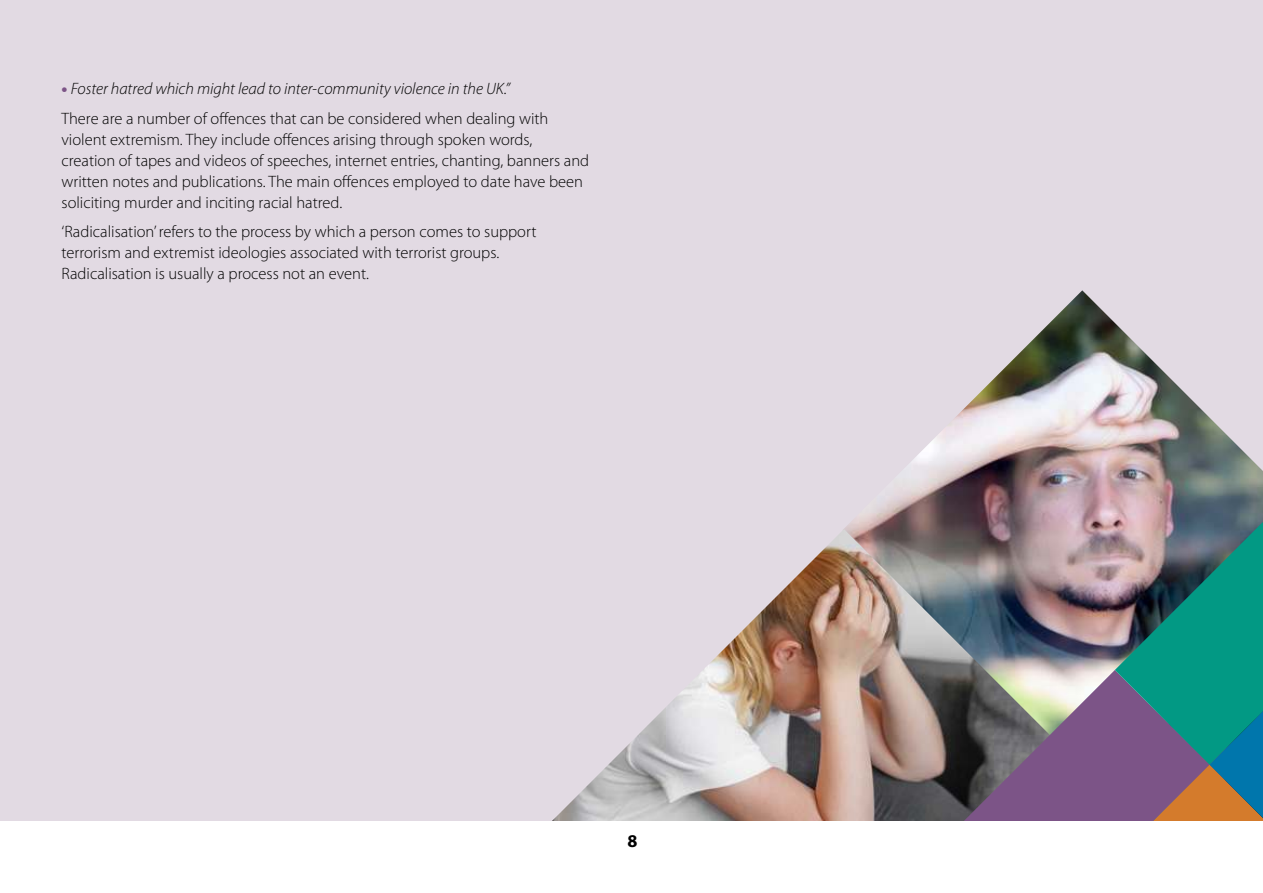
<style>
.page{position:relative;width:1263px;height:893px;background:#fff}
.page>*{position:absolute;margin:0;border:0;box-sizing:border-box;transform-origin:0 0}
.t1{font:700 18px "Myriad Pro";color:#000}
.t2{font:300 16.5px/21px "Myriad Pro";color:#000}
.t3{font:italic 300 16.5px/29.5px "Myriad Pro";color:#000}
.s1{font-weight:900;font-style:normal;color:#7c5487}
.s2{font-style:normal}
</style>
<div class="page">
<div style="left:0;top:0;width:1263px;height:844px;background:#e2dae3"></div>
<img style="left:844px;top:290px;width:419px;height:380px">
<img style="left:545px;top:529px;width:514px;height:293px">
<svg style="left:922px;top:670px;width:193px;height:152px;background:#796979"></svg>
<svg style="left:1115px;top:522px;width:148px;height:300px;background:#427c7c"></svg>
<div style="left:0;top:822px;width:1263px;height:71px;background:#fff"></div>
<p class="t3" style="left:62px;top:75px;width:488px"><span class="s1">•</span> Foster hatred which might lead to inter-community violence in the UK.”<br><span class="s2">There are a number of offences that can be considered when dealing with</span></p>
<p class="t2" style="left:62px;top:130px;width:529px">violent extremism. They include offences arising through spoken words, creation of tapes and videos of speeches, internet entries, chanting, banners and written notes and publications. The main offences employed to date have been soliciting murder and inciting racial hatred.</p>
<p class="t2" style="left:62px;top:222px;width:476px">‘Radicalisation’ refers to the process by which a person comes to support terrorism and extremist ideologies associated with terrorist groups.<br>Radicalisation is usually a process not an event.</p>
<p class="t1" style="left:627px;top:830px;width:11px">8</p>
</div>
